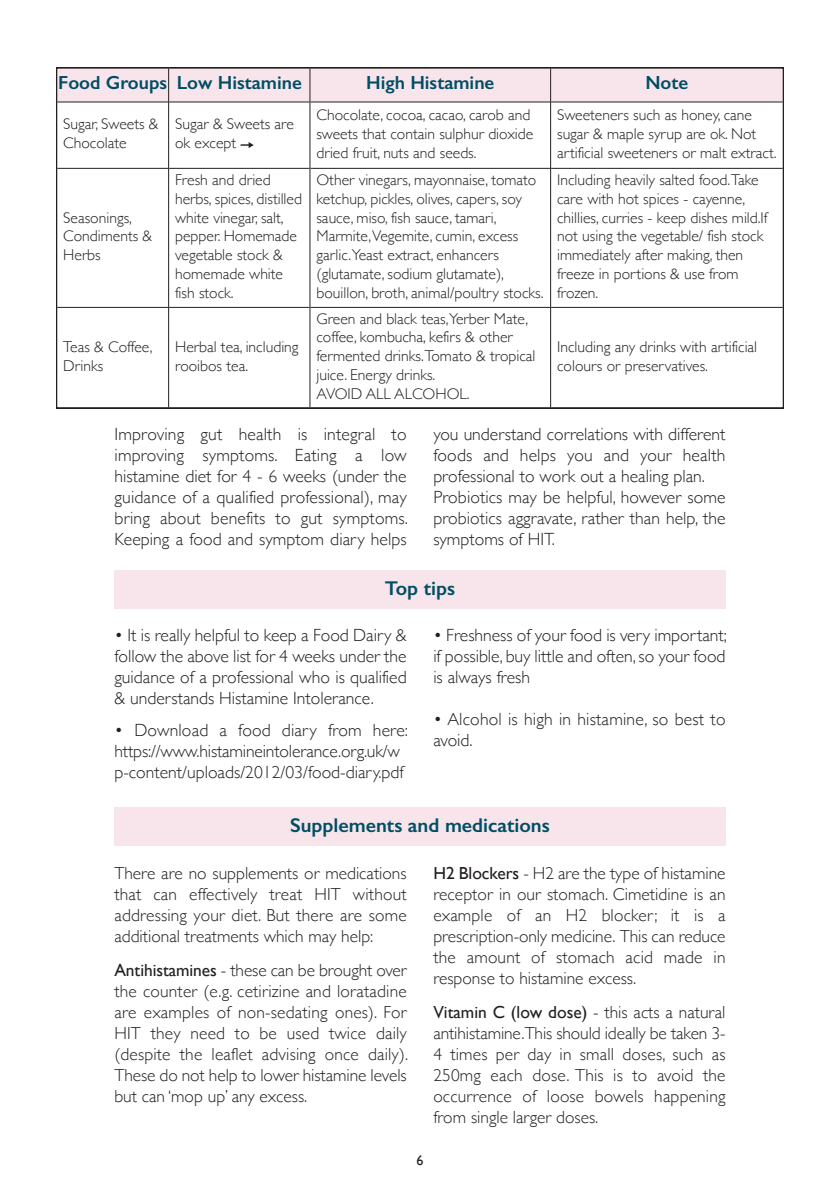
<style>
.page{position:relative;width:840px;height:1191px;background:#fff}
.page>*{position:absolute;margin:0;border:0;box-sizing:border-box;transform-origin:0 0}
.t1{font:600 20px "Gill Sans";color:#004e64}
.t2{font:600 19px "Gill Sans";color:#004e64}
.t3{font:300 17.6px/21px "Gill Sans";color:#231f20;text-align:justify}
.t4{font:300 17.4px/21px "Gill Sans";color:#231f20;text-align:justify}
.t5{font:300 15.6px/18.8px "Gill Sans";color:#231f20}
.t6{font:14px "Gill Sans";color:#231f20}
.s1{font-weight:400}
</style>
<div class="page">
<div style="left:114px;top:570px;width:611px;height:39px;background:#f8e5eb"></div>
<div style="left:114px;top:807px;width:611px;height:39px;background:#f8e5eb"></div>
<div style="left:56px;top:68px;width:112px;height:34px;background:#f8e5eb"></div>
<div style="left:168px;top:68px;width:142px;height:34px;background:#f8e5eb"></div>
<div style="left:310px;top:68px;width:240px;height:34px;background:#f8e5eb"></div>
<div style="left:550px;top:68px;width:233px;height:34px;background:#f8e5eb"></div>
<svg style="left:240px;top:142px;width:13px;height:6px"></svg>
<div style="left:56px;top:68px;width:727px;height:340px;border:2px solid #231f20"></div>
<hr style="left:168px;top:69px;width:1px;height:338px;background:#231f20">
<hr style="left:309px;top:69px;width:1px;height:338px;background:#231f20">
<hr style="left:550px;top:69px;width:1px;height:338px;background:#231f20">
<hr style="left:57px;top:101px;width:111px;height:1px;background:#231f20">
<hr style="left:169px;top:101px;width:140px;height:1px;background:#231f20">
<hr style="left:310px;top:101px;width:240px;height:1px;background:#231f20">
<hr style="left:551px;top:101px;width:231px;height:1px;background:#231f20">
<hr style="left:57px;top:168px;width:111px;height:1px;background:#231f20">
<hr style="left:169px;top:168px;width:140px;height:1px;background:#231f20">
<hr style="left:310px;top:168px;width:240px;height:1px;background:#231f20">
<hr style="left:551px;top:168px;width:231px;height:1px;background:#231f20">
<hr style="left:57px;top:307px;width:111px;height:1px;background:#231f20">
<hr style="left:169px;top:307px;width:140px;height:1px;background:#231f20">
<hr style="left:310px;top:307px;width:240px;height:1px;background:#231f20">
<hr style="left:551px;top:307px;width:231px;height:1px;background:#231f20">
<p class="t2" style="left:58px;top:71px;width:110px">Food Groups</p>
<p class="t2" style="left:177px;top:71px;width:127px">Low Histamine</p>
<p class="t2" style="left:366px;top:71px;width:130px">High Histamine</p>
<p class="t2" style="left:645px;top:71px;width:44px">Note</p>
<p class="t5" style="left:63px;top:115px;width:97px">Sugar, Sweets &amp;<br>Chocolate</p>
<p class="t5" style="left:175px;top:115px;width:120px">Sugar &amp; Sweets are ok except</p>
<p class="t5" style="left:316px;top:105px;width:218px">Chocolate, cocoa, cacao, carob and sweets that contain sulphur dioxide dried fruit, nuts and seeds.</p>
<p class="t5" style="left:557px;top:105px;width:221px">Sweeteners such as honey, cane sugar &amp; maple syrup are ok. Not artificial sweeteners or malt extract.</p>
<p class="t5" style="left:63px;top:208px;width:90px">Seasonings,<br>Condiments &amp;<br>Herbs</p>
<p class="t5" style="left:175px;top:171px;width:128px">Fresh and dried herbs, spices, distilled white vinegar, salt, pepper. Homemade vegetable stock &amp; homemade white fish stock.</p>
<p class="t5" style="left:316px;top:171px;width:228px">Other vinegars, mayonnaise, tomato ketchup, pickles, olives, capers, soy sauce, miso, fish sauce, tamari, Marmite,Vegemite, cumin, excess garlic.Yeast extract, enhancers (glutamate, sodium glutamate), bouillon, broth, animal/poultry stocks.</p>
<p class="t5" style="left:557px;top:171px;width:212px">Including heavily salted food.Take care with hot spices - cayenne, chillies, curries - keep dishes mild.If not using the vegetable/ fish stock immediately after making, then freeze in portions &amp; use from frozen.</p>
<p class="t5" style="left:63px;top:337px;width:91px">Teas &amp; Coffee,<br>Drinks</p>
<p class="t5" style="left:175px;top:337px;width:125px">Herbal tea, including rooibos tea.</p>
<p class="t5" style="left:316px;top:309px;width:220px">Green and black teas,Yerber Mate, coffee, kombucha, kefirs &amp; other fermented drinks.Tomato &amp; tropical juice. Energy drinks.</p>
<p class="t5" style="left:316px;top:384px;width:154px">AVOID ALL ALCOHOL.</p>
<p class="t5" style="left:557px;top:337px;width:201px">Including any drinks with artificial colours or preservatives.</p>
<p class="t3" style="left:114px;top:423px;width:295px">Improving gut health is integral to improving symptoms. Eating a low histamine diet for 4 - 6 weeks (under the guidance of a qualified professional), may bring about benefits to gut symptoms.<br>Keeping a food and symptom diary helps</p>
<p class="t3" style="left:433px;top:423px;width:293px">you understand correlations with different foods and helps you and your health professional to work out a healing plan.</p>
<p class="t3" style="left:433px;top:486px;width:293px">Probiotics may be helpful, however some probiotics aggravate, rather than help, the symptoms of HIT.</p>
<p class="t1" style="left:384px;top:576px;width:72px">Top tips</p>
<p class="t3" style="left:114px;top:625px;width:293px">• It is really helpful to keep a Food Dairy &amp; follow the above list for 4 weeks under the guidance of a professional who is qualified &amp; understands Histamine Intolerance.</p>
<p class="t3" style="left:114px;top:720px;width:295px;text-align:left">• Download a food diary from here: https://www.histamineintolerance.org.uk/w p-content/uploads/2012/03/food-diary.pdf</p>
<p class="t3" style="left:433px;top:625px;width:295px">• Freshness of your food is very important; if possible, buy little and often, so your food is always fresh</p>
<p class="t3" style="left:433px;top:709px;width:293px">• Alcohol is high in histamine, so best to avoid.</p>
<p class="t1" style="left:290px;top:813px;width:261px">Supplements and medications</p>
<p class="t4" style="left:114px;top:863px;width:293px">There are no supplements or medications that can effectively treat HIT without addressing your diet. But there are some additional treatments which may help:</p>
<p class="t4" style="left:114px;top:960px;width:295px"><span class="s1">Antihistamines</span> - these can be brought over the counter (e.g. cetirizine and loratadine are examples of non-sedating ones). For HIT they need to be used twice daily (despite the leaflet advising once daily).<br>These do not help to lower histamine levels but can ‘mop up’ any excess.</p>
<p class="t4" style="left:433px;top:863px;width:293px"><span class="s1">H2 Blockers</span> - H2 are the type of histamine receptor in our stomach. Cimetidine is an example of an H2 blocker; it is a prescription-only medicine. This can reduce the amount of stomach acid made in response to histamine excess.</p>
<p class="t4" style="left:433px;top:1002px;width:293px"><span class="s1">Vitamin C (low dose)</span> - this acts a natural antihistamine.This should ideally be taken 3- 4 times per day in small doses, such as 250mg each dose. This is to avoid the occurrence of loose bowels happening from single larger doses.</p>
<p class="t6" style="left:416px;top:1152px;width:8px">6</p>
</div>
